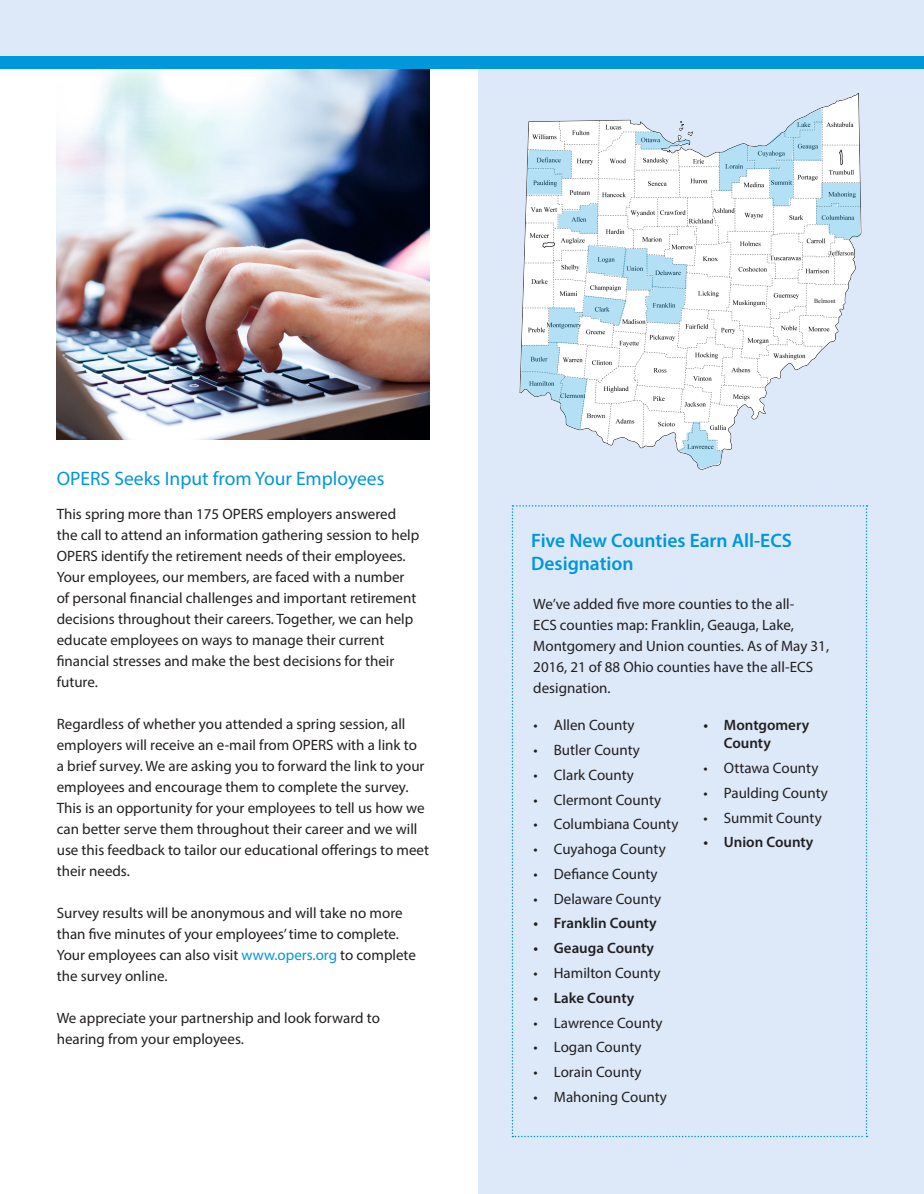
<style>
.page{position:relative;width:924px;height:1194px;background:#fff}
.page>*{position:absolute;margin:0;border:0;box-sizing:border-box;transform-origin:0 0}
.t1{font:600 19.5px/23.4px "Myriad Pro";color:#0097db}
.t2{font:19.5px "Myriad Pro";color:#0097db}
.t3{font:15px/21px "Myriad Pro";color:#231f20}
.t4{font:600 15px/18px "Myriad Pro";color:#231f20}
.t5{font:6.15px "Times New Roman";color:#231f20}
.s1{color:#0097db}
</style>
<div class="page">
<div style="left:479px;top:57px;width:444px;height:1136px;background:#dde9f8"></div>
<img style="left:57px;top:69px;width:372px;height:370px">
<svg style="left:511px;top:505px;width:356px;height:632px"></svg>
<div style="left:0;top:0;width:923px;height:56px;background:#dde9f8"></div>
<div style="left:0;top:56px;width:923px;height:13px;background:#0097db"></div>
<svg style="left:520px;top:108px;width:341px;height:360px"></svg>
<div style="left:812px;top:297px;width:25px;height:6px;background:#fff"></div>
<p class="t2" style="left:57px;top:466px;width:329px">OPERS Seeks Input from Your Employees</p>
<p class="t3" style="left:57px;top:503px;width:364px">This spring more than 175 OPERS employers answered the call to attend an information gathering session to help OPERS identify the retirement needs of their employees.<br>Your employees, our members, are faced with a number of personal financial challenges and important retirement decisions throughout their careers. Together, we can help educate employees on ways to manage their current financial stresses and make the best decisions for their future.</p>
<p class="t3" style="left:57px;top:713px;width:374px">Regardless of whether you attended a spring session, all employers will receive an e-mail from OPERS with a link to<br>a brief survey. We are asking you to forward the link to your employees and encourage them to complete the survey.<br>This is an opportunity for your employees to tell us how we can better serve them throughout their career and we will use this feedback to tailor our educational offerings to meet their needs.</p>
<p class="t3" style="left:57px;top:902px;width:361px">Survey results will be anonymous and will take no more than five minutes of your employees’ time to complete.<br>Your employees can also visit <span class="s1">www.opers.org</span> to complete the survey online.</p>
<p class="t3" style="left:57px;top:1006px;width:324px;line-height:21.6px">We appreciate your partnership and look forward to hearing from your employees.</p>
<p class="t5" style="left:814px;top:296px;width:23px">Belmont</p>
<p class="t1" style="left:531px;top:528px;width:262px">Five New Counties Earn All-ECS<br>Designation</p>
<p class="t3" style="left:533px;top:593px;width:297px">We’ve added five more counties to the all-<br>ECS counties map: Franklin, Geauga, Lake, Montgomery and Union counties. As of May 31, 2016, 21 of 88 Ohio counties have the all-ECS designation.</p>
<p class="t3" style="left:533px;top:714px;width:102px">• Allen County</p>
<p class="t3" style="left:533px;top:739px;width:108px">• Butler County</p>
<p class="t3" style="left:533px;top:764px;width:102px">• Clark County</p>
<p class="t3" style="left:533px;top:788px;width:129px">• Clermont County</p>
<p class="t3" style="left:533px;top:813px;width:146px">• Columbiana County</p>
<p class="t3" style="left:533px;top:838px;width:134px">• Cuyahoga County</p>
<p class="t3" style="left:533px;top:863px;width:126px">• Defiance County</p>
<p class="t3" style="left:533px;top:887px;width:129px">• Delaware County</p>
<p class="t4" style="left:533px;top:914px;width:125px">• Franklin County</p>
<p class="t4" style="left:533px;top:938px;width:122px">• Geauga County</p>
<p class="t3" style="left:533px;top:962px;width:128px">• Hamilton County</p>
<p class="t4" style="left:533px;top:988px;width:102px">• Lake County</p>
<p class="t3" style="left:533px;top:1011px;width:130px">• Lawrence County</p>
<p class="t3" style="left:533px;top:1036px;width:109px">• Logan County</p>
<p class="t3" style="left:533px;top:1061px;width:109px">• Lorain County</p>
<p class="t3" style="left:533px;top:1085px;width:135px">• Mahoning County</p>
<p class="t4" style="left:723px;top:716px;width:87px;text-indent:-20px">• Montgomery<br>County</p>
<p class="t3" style="left:703px;top:757px;width:116px">• Ottawa County</p>
<p class="t3" style="left:703px;top:782px;width:126px">• Paulding County</p>
<p class="t3" style="left:703px;top:806px;width:120px">• Summit County</p>
<p class="t4" style="left:703px;top:833px;width:111px">• Union County</p>
</div>
